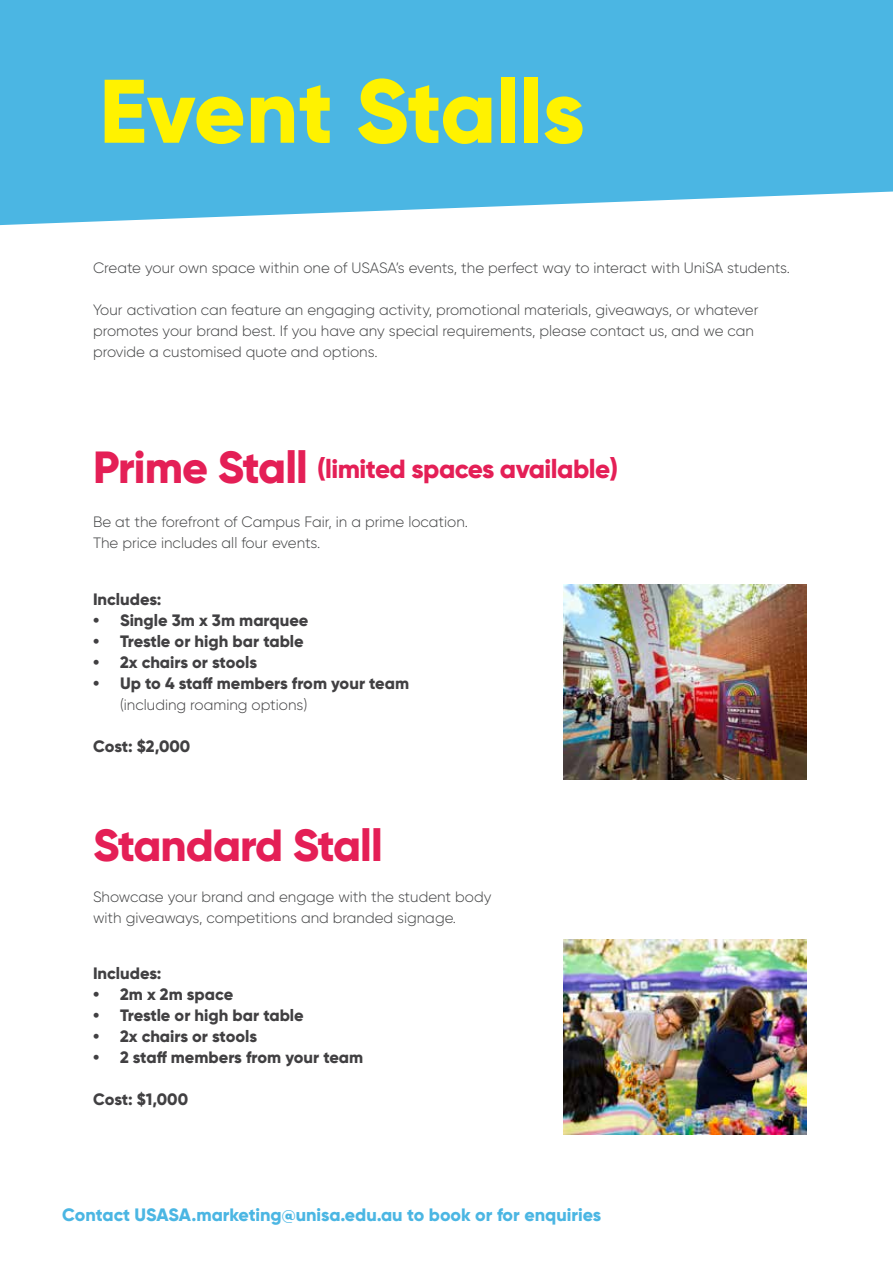
<style>
.page{position:relative;width:893px;height:1263px;background:#fff}
.page>*{position:absolute;margin:0;border:0;box-sizing:border-box;transform-origin:0 0}
.t1{font:800 90px "Gilroy";color:#fff200}
.t2{font:800 45px "Gilroy";letter-spacing:-.02em;color:#e41f56}
.t3{font:800 26.25px "Gilroy";letter-spacing:-.02em;color:#e41f56}
.t4{font:800 18px "Gilroy";color:#4bb6e3}
.t5{font:800 16.5px "Gilroy";color:#414042}
.t6{font:300 15px/21px "Gilroy";color:#424344}
.t7{font:300 15px "Gilroy";color:#414042}
.s1{font-size:45px}
</style>
<div class="page">
<svg style="left:0;top:0;width:893px;height:225px;background:#58bbe5"></svg>
<img style="left:564px;top:584px;width:242px;height:196px">
<img style="left:564px;top:939px;width:242px;height:196px">
<h1 class="t1" style="left:99px;top:55px;width:487px">Event Stalls</h1>
<p class="t6" style="left:93px;top:257px;width:698px">Create your own space within one of USASA’s events, the perfect way to interact with UniSA students.</p>
<p class="t6" style="left:93px;top:299px;width:667px">Your activation can feature an engaging activity, promotional materials, giveaways, or whatever promotes your brand best. If you have any special requirements, please contact us, and we can provide a customised quote and options.</p>
<h3 class="t3" style="left:93px;top:452px;width:527px"><span class="s1">Prime Stall</span> (limited spaces available)</h3>
<p class="t6" style="left:93px;top:511px;width:377px">Be at the forefront of Campus Fair, in a prime location.<br>The price includes all four events.</p>
<p class="t5" style="left:93px;top:588px;width:70px">Includes:</p>
<p class="t5" style="left:93px;top:609px;width:217px">• Single 3m x 3m marquee</p>
<p class="t5" style="left:93px;top:630px;width:212px">• Trestle or high bar table</p>
<p class="t5" style="left:93px;top:651px;width:166px">• 2x chairs or stools</p>
<p class="t5" style="left:93px;top:672px;width:318px">• Up to 4 staff members from your team</p>
<p class="t7" style="left:120px;top:695px;width:189px">(including roaming options)</p>
<p class="t5" style="left:93px;top:735px;width:99px">Cost: $2,000</p>
<h2 class="t2" style="left:93px;top:817px;width:291px">Standard Stall</h2>
<p class="t6" style="left:93px;top:886px;width:400px">Showcase your brand and engage with the student body with giveaways, competitions and branded signage.</p>
<p class="t5" style="left:93px;top:962px;width:70px">Includes:</p>
<p class="t5" style="left:93px;top:983px;width:142px">• 2m x 2m space</p>
<p class="t5" style="left:93px;top:1004px;width:212px">• Trestle or high bar table</p>
<p class="t5" style="left:93px;top:1025px;width:166px">• 2x chairs or stools</p>
<p class="t5" style="left:93px;top:1046px;width:272px">• 2 staff members from your team</p>
<p class="t5" style="left:93px;top:1088px;width:97px">Cost: $1,000</p>
<p class="t4" style="left:62px;top:1203px;width:541px">Contact USASA.marketing@unisa.edu.au to book or for enquiries</p>
</div>
